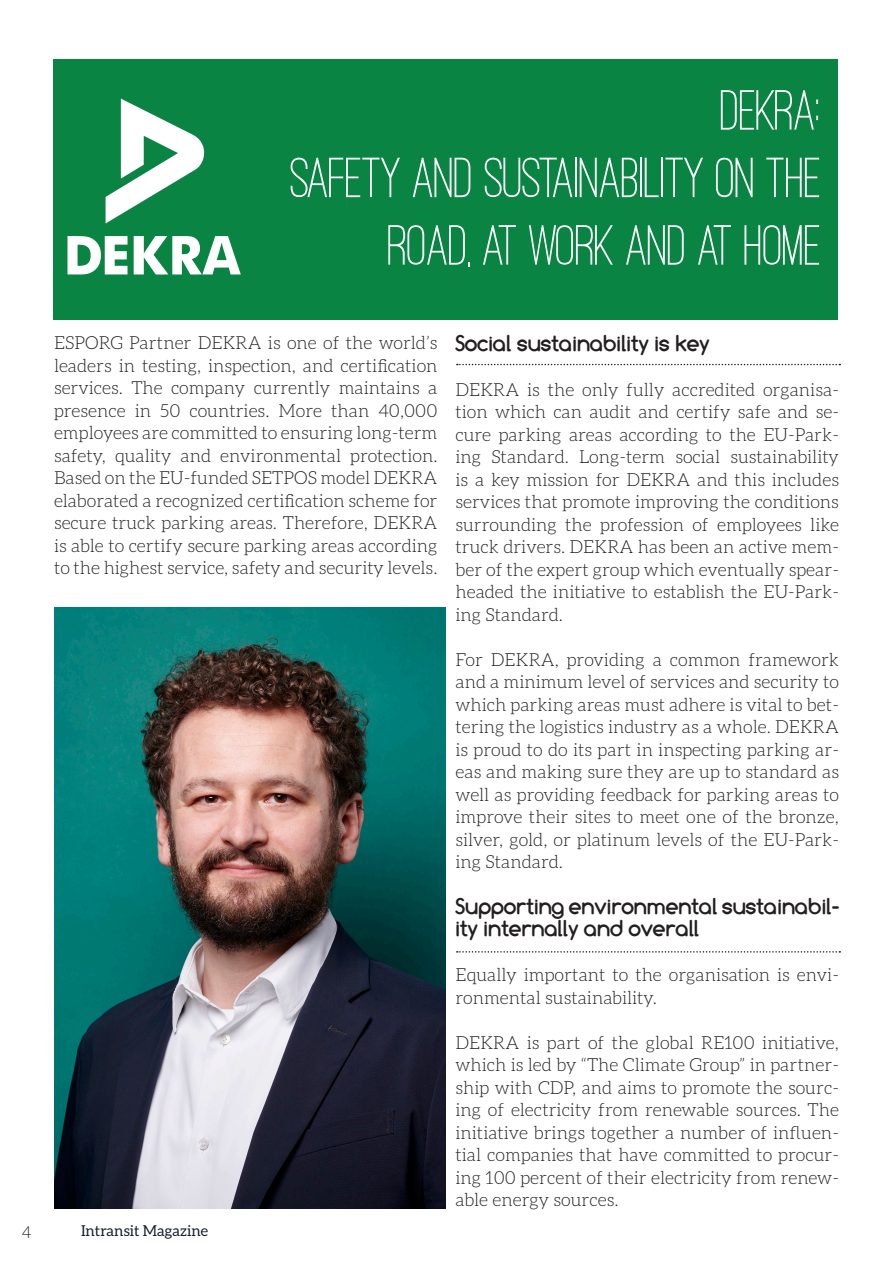
<style>
.page{position:relative;width:893px;height:1263px;background:#fff}
.page>*{position:absolute;margin:0;border:0;box-sizing:border-box;transform-origin:0 0}
.TEXT_TITLE{font:500 58.5px/67.5px "Ostrich Sans";letter-spacing:-.02em;color:#fff;text-align:right}
.t1{font:700 22.5px/22.5px "Comfortaa";color:#231f20}
.t2{font:300 18px/22.5px "Aleo";color:#231f20;text-align:justify}
.t3{font:300 16.5px "Aleo";color:#231f20}
.t4{font:15px "Aleo";color:#17202b}
</style>
<div class="page">
<div style="left:53px;top:59px;width:785px;height:260px;background:#098443"></div>
<hr style="left:892px;top:660px;width:1px;height:202px;background:#098443">
<svg style="left:106px;top:99px;width:99px;height:124px"></svg>
<svg style="left:134px;top:236px;width:107px;height:39px"></svg>
<svg style="left:67px;top:236px;width:60px;height:39px"></svg>
<img style="left:54px;top:608px;width:392px;height:600px">
<svg style="left:457px;top:364px;width:383px;height:1px"></svg>
<svg style="left:457px;top:951px;width:383px;height:2px"></svg>
<p class="TEXT_TITLE" style="left:720px;top:77px;width:103px">DEKRA:</p>
<p class="TEXT_TITLE" style="left:290px;top:144px;width:533px">SAFETY AND SUSTAINABILITY ON THE<br>ROAD, AT WORK AND AT HOME</p>
<p class="t2" style="left:54px;top:331px;width:385px">ESPORG Partner DEKRA is one of the world’s leaders in testing, inspection, and certification services. The company currently maintains a presence in 50 countries. More than 40,000 employees are committed to ensuring long-term safety, quality and environmental protection.<br>Based on the EU-funded SETPOS model DEKRA elaborated a recognized certification scheme for secure truck parking areas. Therefore, DEKRA is able to certify secure parking areas according to the highest service, safety and security levels.</p>
<p class="t1" style="left:455px;top:332px;width:256px">Social sustainability is key</p>
<p class="t2" style="left:455px;top:378px;width:385px">DEKRA is the only fully accredited organisa&shy;tion which can audit and certify safe and se&shy;cure parking areas according to the EU-Park&shy;ing Standard. Long-term social sustainability is a key mission for DEKRA and this includes services that promote improving the conditions surrounding the profession of employees like truck drivers. DEKRA has been an active mem&shy;ber of the expert group which eventually spear&shy;headed the initiative to establish the EU-Park&shy;ing Standard.</p>
<p class="t2" style="left:455px;top:648px;width:385px">For DEKRA, providing a common framework and a minimum level of services and security to which parking areas must adhere is vital to bet&shy;tering the logistics industry as a whole. DEKRA is proud to do its part in inspecting parking ar&shy;eas and making sure they are up to standard as well as providing feedback for parking areas to improve their sites to meet one of the bronze, silver, gold, or platinum levels of the EU-Park&shy;ing Standard.</p>
<p class="t1" style="left:455px;top:894px;width:385px">Supporting environmental sustainabil&shy;ity internally and overall</p>
<p class="t2" style="left:455px;top:963px;width:385px">Equally important to the organisation is envi&shy;ronmental sustainability.</p>
<p class="t2" style="left:455px;top:1031px;width:385px">DEKRA is part of the global RE100 initiative, which is led by “The Climate Group” in partner&shy;ship with CDP, and aims to promote the sourc&shy;ing of electricity from renewable sources. The initiative brings together a number of influen&shy;tial companies that have committed to procur&shy;ing 100 percent of their electricity from renew&shy;able energy sources.</p>
<p class="t3" style="left:22px;top:1223px;width:11px">4</p>
<p class="t4" style="left:81px;top:1222px;width:129px">Intransit Magazine</p>
</div>
